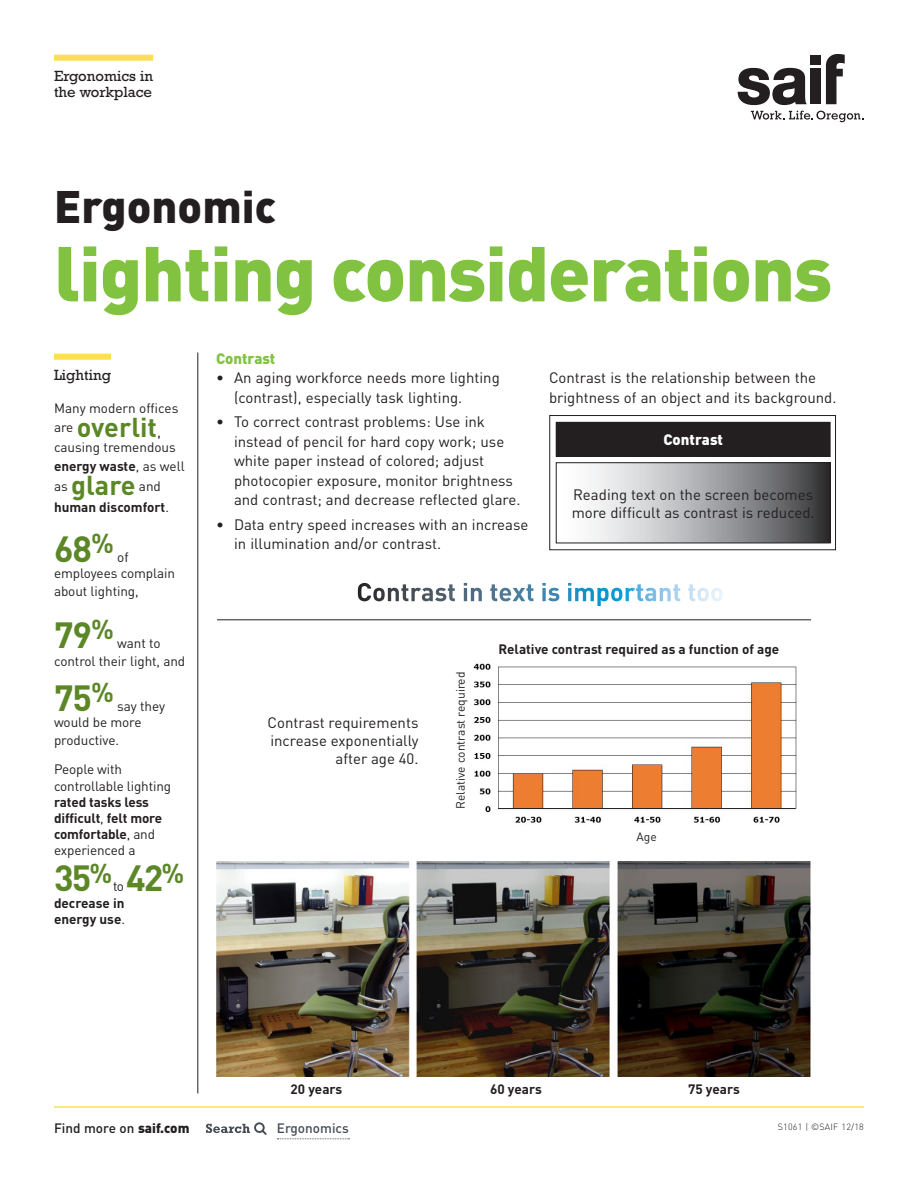
<style>
.page{position:relative;width:918px;height:1188px;background:#fff}
.page>*{position:absolute;margin:0;border:0;box-sizing:border-box;transform-origin:0 0}
.Heading{font:900 76.5px "DINOT";letter-spacing:-.02em;color:#81c340}
.Heading-2{font:900 45px "DINOT";color:#231f20}
.List_Paragraph{font:700 36px "DINOT";color:#5c8727}
.t1{font:700 27px "DINOT";color:#5c8727}
.Body_-_first_line{font:15px/19.5px "DINOT";color:#231f20}
.Sidebar_header{font:15px/16.5px "Rockwell Std";color:#231f20}
.Subhead{font:900 15px "DINOT";color:#81c340}
.t2{font:900 15px "DINOT";color:#fff}
.List_Paragraph-2{font:13.5px/16.2px "DINOT";letter-spacing:-.005em;color:#231f20}
.List_Paragraph-3{font:700 13.5px/16.2px "DINOT";color:#231f20}
.Body_-_first_line-2{font:500 13.5px "DINOT";color:#231f20}
.Body_-_first_line-3{font:500 13.5px "DINOT";color:#464b54}
.t3{font:12px "DINOT";color:#231f20}
.Board_Body_Text{font:300 9px "DINOT";letter-spacing:.025em;color:#231f20}
.s1{font-weight:400;font-size:15px;color:#231f20}
.s2{font-weight:700}
.s3{font-weight:700;font-size:27px;color:#5c8727}
.s4{font-weight:400}
.s5{font-weight:400;font-size:13.5px;color:#231f20}
.s6{font-weight:700;font-size:36px;color:#5c8727}
.s7{font-weight:900}
</style>
<div class="page">
<hr style="left:198px;top:352px;width:1px;height:742px;background:#231f20">
<svg style="left:277px;top:1138px;width:72px;height:1px"></svg>
<svg style="left:206px;top:1122px;width:61px;height:13px"></svg>
<div style="left:810px;top:69px;width:11px;height:35px;background:#231f20"></div>
<div style="left:810px;top:56px;width:11px;height:9px;background:#231f20"></div>
<svg style="left:738px;top:68px;width:69px;height:37px"></svg>
<svg style="left:826px;top:54px;width:19px;height:50px"></svg>
<svg style="left:751px;top:111px;width:113px;height:11px"></svg>
<div style="left:54px;top:354px;width:57px;height:6px;background:#ffdd54"></div>
<div style="left:54px;top:55px;width:99px;height:6px;background:#ffdd54"></div>
<hr style="left:54px;top:1106px;width:810px;height:2px;background:#ffdd54">
<hr style="left:217px;top:620px;width:594px;height:1px;background:#231f20">
<img style="left:217px;top:861px;width:594px;height:216px">
<div style="left:549px;top:415px;width:287px;height:135px;border:1px solid #231f20"></div>
<div style="left:556px;top:422px;width:274px;height:34px;background:#231f20"></div>
<div style="left:556px;top:422px;width:275px;height:35px;border:1px solid #231f20"></div>
<svg style="left:592px;top:464px;width:237px;height:77px;background:#9fa0a3"></svg>
<div style="left:556px;top:462px;width:275px;height:81px;border:1px solid #231f20"></div>
<svg style="left:358px;top:583px;width:365px;height:18px"></svg>
<img style="left:473px;top:663px;width:324px;height:160px">
<hr style="left:498px;top:808px;width:298px;height:1px;background:#231f20">
<p class="Sidebar_header" style="left:54px;top:67px;width:101px">Ergonomics in the workplace</p>
<p class="Heading-2" style="left:54px;top:177px;width:223px">Ergonomic</p>
<p class="Heading" style="left:54px;top:222px;width:780px">lighting considerations</p>
<p class="Sidebar_header" style="left:54px;top:366px;width:59px">Lighting</p>
<p class="List_Paragraph-2" style="left:54px;top:399px;width:126px">Many modern offices</p>
<p class="t1" style="left:54px;top:409px;width:109px"><sup>are</sup> overlit<span class="s1">,</span></p>
<p class="List_Paragraph-2" style="left:54px;top:437px;width:132px;line-height:19.5px">causing tremendous <span class="s2">energy waste</span>, as well as <span class="s3">glare</span> and</p>
<p class="List_Paragraph-3" style="left:54px;top:498px;width:117px">human discomfort<span class="s4">.</span></p>
<p class="List_Paragraph" style="left:54px;top:524px;width:76px">68<sup>%</sup> <span class="s5">of</span></p>
<p class="List_Paragraph-2" style="left:54px;top:564px;width:123px;line-height:18px">employees complain about lighting,</p>
<p class="List_Paragraph-2" style="left:54px;top:633px;width:133px;line-height:18px"><span class="s6">79</span><sup>%</sup> want to control their light, and</p>
<p class="List_Paragraph-2" style="left:54px;top:697px;width:113px"><span class="s6">75</span><sup>%</sup> say they would be more</p>
<p class="List_Paragraph-2" style="left:54px;top:731px;width:67px">productive.</p>
<p class="List_Paragraph-2" style="left:54px;top:761px;width:119px">People with controllable lighting <span class="s2">rated tasks less difficult</span>, <span class="s2">felt more comfortable</span>, and experienced a</p>
<p class="List_Paragraph" style="left:54px;top:854px;width:132px">35<sup>%</sup><span class="s5">to</span> 42<sup>%</sup></p>
<p class="List_Paragraph-3" style="left:54px;top:894px;width:73px">decrease in energy use<span class="s4">.</span></p>
<p class="Subhead" style="left:216px;top:348px;width:61px">Contrast</p>
<p class="Body_-_first_line" style="left:234px;top:368px;width:267px;text-indent:-18px">• An aging workforce needs more lighting (contrast), especially task lighting.</p>
<p class="Body_-_first_line" style="left:234px;top:411px;width:288px;text-indent:-18px">• To correct contrast problems: Use ink instead of pencil for hard copy work; use white paper instead of colored; adjust photocopier exposure, monitor brightness and contrast; and decrease reflected glare.</p>
<p class="Body_-_first_line" style="left:234px;top:514px;width:296px;text-indent:-18px">• Data entry speed increases with an increase in illumination and/or contrast.</p>
<p class="Body_-_first_line" style="left:549px;top:368px;width:289px">Contrast is the relationship between the brightness of an object and its background.</p>
<p class="t2" style="left:663px;top:430px;width:61px">Contrast</p>
<p class="Body_-_first_line" style="left:572px;top:485px;width:244px;line-height:18px">Reading text on the screen becomes more difficult as contrast is reduced.</p>
<p class="Body_-_first_line" style="left:268px;top:713px;width:152px;line-height:18px;text-align:right">Contrast requirements increase exponentially after age 40.</p>
<p class="t3" style="left:452px;top:809px;width:139px;rotate:-90deg">Relative contrast required</p>
<p class="List_Paragraph-3" style="left:498px;top:641px;width:282px">Relative contrast required as a function of age</p>
<p class="t3" style="left:637px;top:829px;width:22px">Age</p>
<p class="List_Paragraph-3" style="left:291px;top:1080px;width:53px">20 years</p>
<p class="List_Paragraph-3" style="left:490px;top:1080px;width:53px">60 years</p>
<p class="List_Paragraph-3" style="left:688px;top:1080px;width:53px">75 years</p>
<p class="Body_-_first_line-2" style="left:54px;top:1119px;width:137px">Find more on <span class="s7">saif.com</span></p>
<p class="Body_-_first_line-3" style="left:277px;top:1119px;width:73px">Ergonomics</p>
<p class="Board_Body_Text" style="left:778px;top:1120px;width:88px">S1061 | ©SAIF 12/18</p>
</div>
